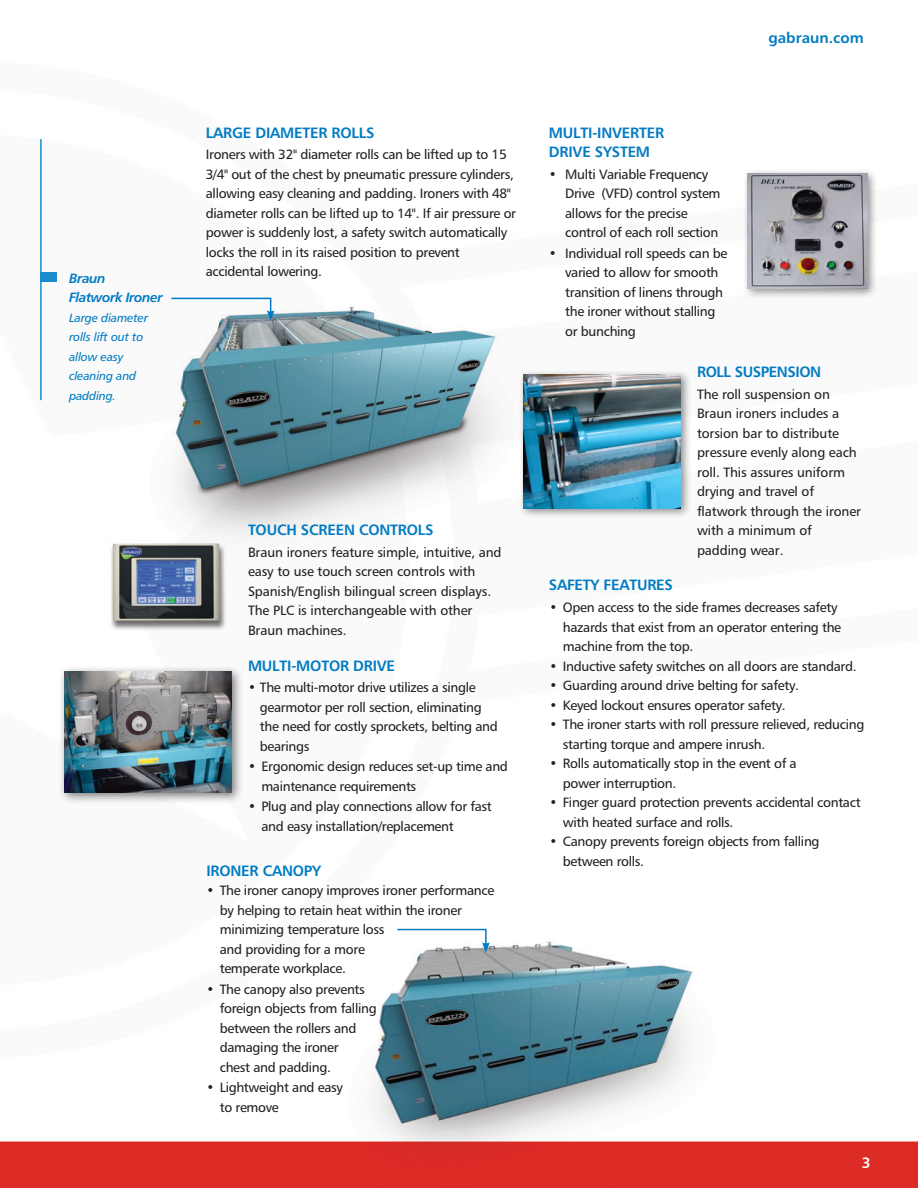
<style>
.page{position:relative;width:918px;height:1188px;background:#fff}
.page>*{position:absolute;margin:0;border:0;box-sizing:border-box;transform-origin:0 0}
.t1{font:15px/19.5px "Humanist 777 BT Bold B";letter-spacing:-.015em;color:#007bc3}
.t2{font:15px "Humanist 777 BT Bold B";color:#fff}
.t3{font:13.5px/19.5px "Humanist 777 BT Roman B";letter-spacing:-.025em;color:#231f20}
.t4{font:13.5px/19.5px "Humanist 777 BT Bold Italic B";letter-spacing:-.035em;color:#007bc3}
.t5{font:12px/19.5px "Humanist 777 BT Italic B";letter-spacing:-.015em;color:#007bc3}
</style>
<div class="page">
<img style="left:0;top:272px;width:918px;height:916px">
<hr style="left:40px;top:139px;width:2px;height:261px;background:#1a8bcc">
<div style="left:41px;top:273px;width:16px;height:9px;background:#1a8bcc"></div>
<svg style="left:170px;top:297px;width:104px;height:24px"></svg>
<svg style="left:396px;top:928px;width:94px;height:25px"></svg>
<div style="left:58px;top:665px;width:185px;height:139px;background:#231f20;opacity:.59"></div>
<img style="left:65px;top:672px;width:167px;height:121px">
<div style="left:518px;top:369px;width:174px;height:150px;background:#231f20;opacity:.5"></div>
<img style="left:524px;top:375px;width:157px;height:133px">
<div style="left:742px;top:168px;width:136px;height:132px;background:#231f20;opacity:.5"></div>
<img style="left:747px;top:174px;width:120px;height:115px">
<p class="t4" style="left:69px;top:268px;width:95px">Braun<br>Flatwork Ironer</p>
<p class="t5" style="left:69px;top:308px;width:80px">Large diameter rolls lift out to allow easy cleaning and padding.</p>
<p class="t1" style="left:206px;top:122px;width:170px">LARGE DIAMETER ROLLS</p>
<p class="t3" style="left:206px;top:145px;width:312px">Ironers with 32" diameter rolls can be lifted up to 15<br>3/4" out of the chest by pneumatic pressure cylinders, allowing easy cleaning and padding. Ironers with 48" diameter rolls can be lifted up to 14". If air pressure or power is suddenly lost, a safety switch automatically locks the roll in its raised position to prevent accidental lowering.</p>
<p class="t1" style="left:248px;top:520px;width:187px">TOUCH SCREEN CONTROLS</p>
<p class="t3" style="left:248px;top:542px;width:255px">Braun ironers feature simple, intuitive, and easy to use touch screen controls with Spanish/English bilingual screen displays.<br>The PLC is interchangeable with other Braun machines.</p>
<p class="t1" style="left:248px;top:655px;width:149px">MULTI-MOTOR DRIVE</p>
<p class="t3" style="left:260px;top:678px;width:239px;text-indent:-12px">• The multi-motor drive utilizes a single gearmotor per roll section, eliminating the need for costly sprockets, belting and bearings</p>
<p class="t3" style="left:261px;top:757px;width:248px;text-indent:-13px">• Ergonomic design reduces set-up time and maintenance requirements</p>
<p class="t3" style="left:261px;top:797px;width:232px;text-indent:-13px">• Plug and play connections allow for fast and easy installation/replacement</p>
<p class="t1" style="left:206px;top:860px;width:116px">IRONER CANOPY</p>
<p class="t3" style="left:220px;top:880px;width:276px;text-indent:-13px">• The ironer canopy improves ironer performance by helping to retain heat within the ironer minimizing temperature loss<br>and providing for a more<br>temperate workplace.</p>
<p class="t3" style="left:220px;top:979px;width:158px;text-indent:-13px">• The canopy also prevents foreign objects from falling between the rollers and damaging the ironer<br>chest and padding.</p>
<p class="t3" style="left:220px;top:1078px;width:125px;text-indent:-13px">• Lightweight and easy to remove--</p>
<p class="t1" style="left:768px;top:28px;width:97px">gabraun.com</p>
<p class="t1" style="left:549px;top:122px;width:117px">MULTI-INVERTER<br>DRIVE SYSTEM</p>
<p class="t3" style="left:565px;top:164px;width:157px;text-indent:-16px">• Multi Variable Frequency<br>Drive (VFD) control system allows for the precise control of each roll section</p>
<p class="t3" style="left:565px;top:243px;width:164px;text-indent:-16px">• Individual roll speeds can be varied to allow for smooth transition of linens through the ironer without stalling or bunching</p>
<p class="t1" style="left:697px;top:362px;width:126px">ROLL SUSPENSION</p>
<p class="t3" style="left:697px;top:384px;width:166px">The roll suspension on<br>Braun ironers includes a torsion bar to distribute pressure evenly along each roll. This assures uniform drying and travel of flatwork through the ironer with a minimum of padding wear.</p>
<p class="t1" style="left:549px;top:575px;width:126px">SAFETY FEATURES</p>
<p class="t3" style="left:563px;top:597px;width:280px;text-indent:-13px">• Open access to the side frames decreases safety hazards that exist from an operator entering the machine from the top.</p>
<p class="t3" style="left:549px;top:656px;width:309px">• Inductive safety switches on all doors are standard.</p>
<p class="t3" style="left:549px;top:675px;width:251px">• Guarding around drive belting for safety.</p>
<p class="t3" style="left:549px;top:695px;width:238px">• Keyed lockout ensures operator safety.</p>
<p class="t3" style="left:563px;top:714px;width:303px;text-indent:-13px">• The ironer starts with roll pressure relieved, reducing starting torque and ampere inrush.</p>
<p class="t3" style="left:563px;top:753px;width:235px;text-indent:-13px">• Rolls automatically stop in the event of a power interruption.</p>
<p class="t3" style="left:563px;top:792px;width:299px;text-indent:-13px">• Finger guard protection prevents accidental contact with heated surface and rolls.</p>
<p class="t3" style="left:563px;top:831px;width:258px;text-indent:-13px">• Canopy prevents foreign objects from falling between rolls.</p>
<p class="t2" style="left:862px;top:1153px;width:10px">3</p>
</div>
